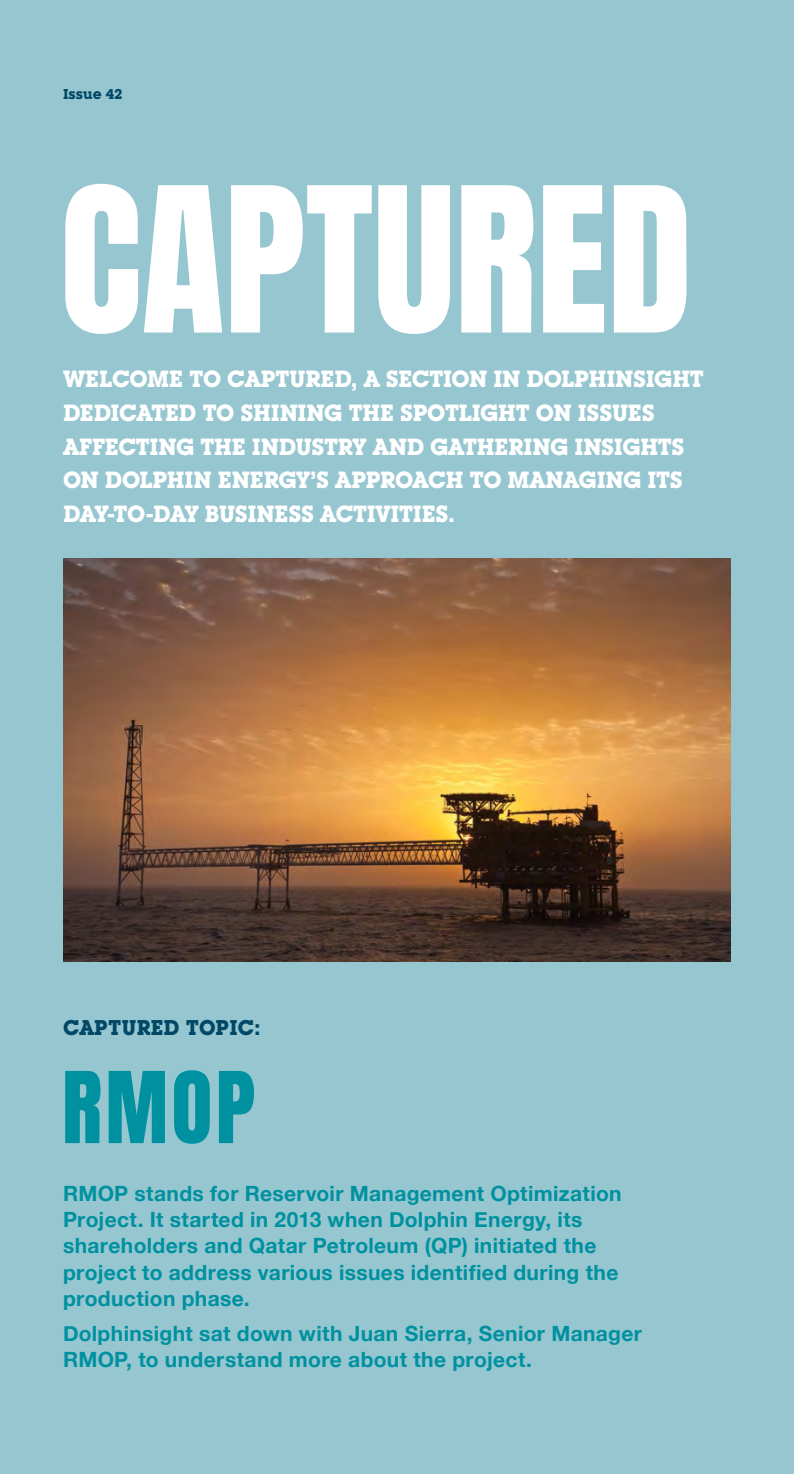
<style>
.page{position:relative;width:794px;height:1474px;background:#fff}
.page>*{position:absolute;margin:0;border:0;box-sizing:border-box;transform-origin:0 0}
.t1{font:171.5px "Anton";color:#fff}
.t2{font:84px "Anton";color:#0091a0}
.t3{font:700 23.1px/33.6px "Lubalin Graph IT Cby BT";letter-spacing:-.025em;color:#fff}
.t4{font:700 21px/26.2px "Helvetica Neue";letter-spacing:.015em;color:#0091a0}
.t5{font:700 21px "Lubalin Graph IT Cby BT";color:#004865}
.t6{font:700 14px "Lubalin Graph IT Cby BT";color:#004865}
</style>
<div class="page">
<div style="left:0;top:0;width:794px;height:1473px;background:#96c6d0"></div>
<img style="left:63px;top:559px;width:668px;height:402px">
<p class="t6" style="left:63px;top:86px;width:61px">Issue 42</p>
<h1 class="t1" style="left:60px;top:173px;width:633px">CAPTURED</h1>
<p class="t3" style="left:63px;top:362px;width:642px">WELCOME TO CAPTURED, A SECTION IN DOLPHINSIGHT DEDICATED TO SHINING THE SPOTLIGHT ON ISSUES AFFECTING THE INDUSTRY AND GATHERING INSIGHTS ON DOLPHIN ENERGY’S APPROACH TO MANAGING ITS DAY-TO-DAY BUSINESS ACTIVITIES.</p>
<p class="t5" style="left:63px;top:1014px;width:199px">CAPTURED TOPIC:</p>
<h2 class="t2" style="left:62px;top:1064px;width:195px">RMOP</h2>
<p class="t4" style="left:63px;top:1180px;width:560px">RMOP stands for Reservoir Management Optimization Project. It started in 2013 when Dolphin Energy, its shareholders and Qatar Petroleum (QP) initiated the project to address various issues identified during the production phase.</p>
<p class="t4" style="left:63px;top:1320px;width:580px">Dolphinsight sat down with Juan Sierra, Senior Manager<br>RMOP, to understand more about the project.</p>
</div>
